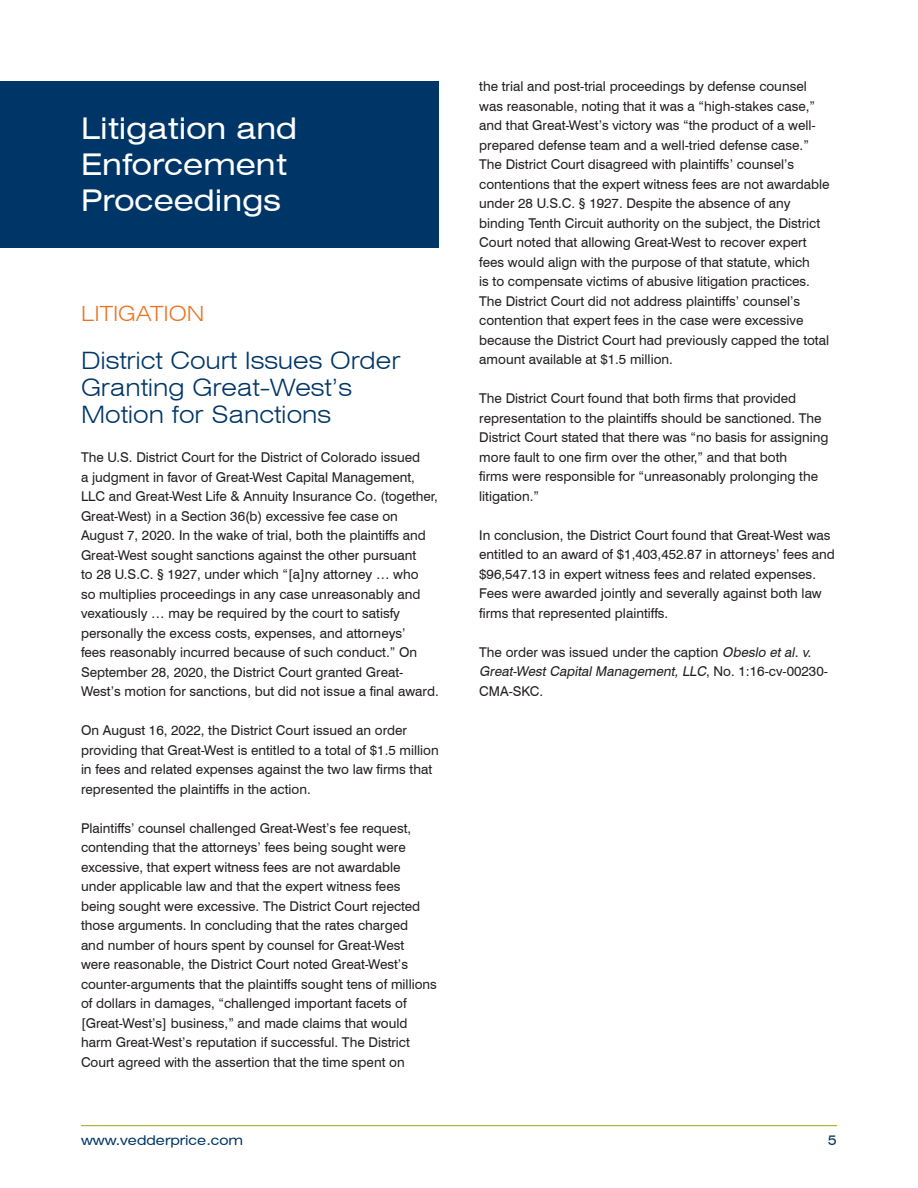
<style>
.page{position:relative;width:918px;height:1188px;background:#fff}
.page>*{position:absolute;margin:0;border:0;box-sizing:border-box;transform-origin:0 0}
.TOC_sub_category{font:expanded 30px/36px "Swiss 721 BT";color:#fff}
.Headline_blue{font:300 expanded 24px/27px "Swiss 721 BT";color:#003667}
.Topic{font:300 expanded 21px "Swiss 721 BT";color:#ed7222}
.body{font:13.5px/19.5px "Swiss 721 BT";color:#231f20}
.t1{font:expanded 13.5px "Swiss 721 BT";color:#003667}
.s1{font-style:italic}
</style>
<div class="page">
<hr style="left:81px;top:1125px;width:756px;height:1px;background:#9ea615">
<div style="left:0;top:81px;width:439px;height:166px;background:#003667"></div>
<p class="TOC_sub_category" style="left:81px;top:110px;width:218px">Litigation and<br>Enforcement<br>Proceedings</p>
<p class="Topic" style="left:81px;top:301px;width:125px">LITIGATION</p>
<p class="Headline_blue" style="left:81px;top:347px;width:321px">District Court Issues Order<br>Granting Great-West’s<br>Motion for Sanctions</p>
<p class="body" style="left:81px;top:448px;width:359px">The U. S. District Court for the District of Colorado issued<br>a judgment in favor of Great-West Capital Management, LLC and Great-West Life &amp; Annuity Insurance Co. (together, Great-West) in a Section 36(b) excessive fee case on August 7, 2020. In the wake of trial, both the plaintiffs and Great-West sought sanctions against the other pursuant<br>to 28 U.S.C. § 1927, under which “[a]ny attorney … who<br>so multiplies proceedings in any case unreasonably and vexatiously … may be required by the court to satisfy personally the excess costs, expenses, and attorneys’<br>fees reasonably incurred because of such conduct.” On September 28, 2020, the District Court granted Great-West’s motion for sanctions, but did not issue a final award.</p>
<p class="body" style="left:81px;top:721px;width:359px">On August 16, 2022, the District Court issued an order providing that Great-West is entitled to a total of $1. 5 million in fees and related expenses against the two law firms that represented the plaintiffs in the action.</p>
<p class="body" style="left:81px;top:818px;width:357px">Plaintiffs’ counsel challenged Great-West’s fee request, contending that the attorneys’ fees being sought were excessive, that expert witness fees are not awardable under applicable law and that the expert witness fees being sought were excessive. The District Court rejected those arguments. In concluding that the rates charged<br>and number of hours spent by counsel for Great-West<br>were reasonable, the District Court noted Great-West’s counter-arguments that the plaintiffs sought tens of millions of dollars in damages, “challenged important facets of [Great-West’s] business,” and made claims that would harm Great-West’s reputation if successful. The District Court agreed with the assertion that the time spent on</p>
<p class="body" style="left:479px;top:77px;width:352px">the trial and post-trial proceedings by defense counsel was reasonable, noting that it was a “high-stakes case,” and that Great-West’s victory was “the product of a well&shy;prepared defense team and a well-tried defense case. ” The District Court disagreed with plaintiffs’ counsel’s contentions that the expert witness fees are not awardable under 28 U.S.C. § 1927. Despite the absence of any binding Tenth Circuit authority on the subject, the District Court noted that allowing Great-West to recover expert fees would align with the purpose of that statute, which<br>is to compensate victims of abusive litigation practices.<br>The District Court did not address plaintiffs’ counsel’s contention that expert fees in the case were excessive because the District Court had previously capped the total amount available at $1.5 million.</p>
<p class="body" style="left:479px;top:389px;width:351px">The District Court found that both firms that provided representation to the plaintiffs should be sanctioned. The District Court stated that there was “no basis for assigning more fault to one firm over the other,” and that both<br>firms were responsible for “unreasonably prolonging the litigation. ”</p>
<p class="body" style="left:479px;top:525px;width:357px">In conclusion, the District Court found that Great-West was entitled to an award of $1,403,452.87 in attorneys’ fees and $96,547. 13 in expert witness fees and related expenses.<br>Fees were awarded jointly and severally against both law firms that represented plaintiffs.</p>
<p class="body" style="left:479px;top:642px;width:350px">The order was issued under the caption <span class="s1">Obeslo et al. v.<br>Great-West Capital Management, LLC</span>, N o . 1 : 1 6 - cv - 0 0 2 3 0 -<br>CMA-SKC.</p>
<p class="t1" style="left:81px;top:1132px;width:164px">www.vedderprice.com</p>
<p class="t1" style="left:828px;top:1132px;width:11px">5</p>
</div>
